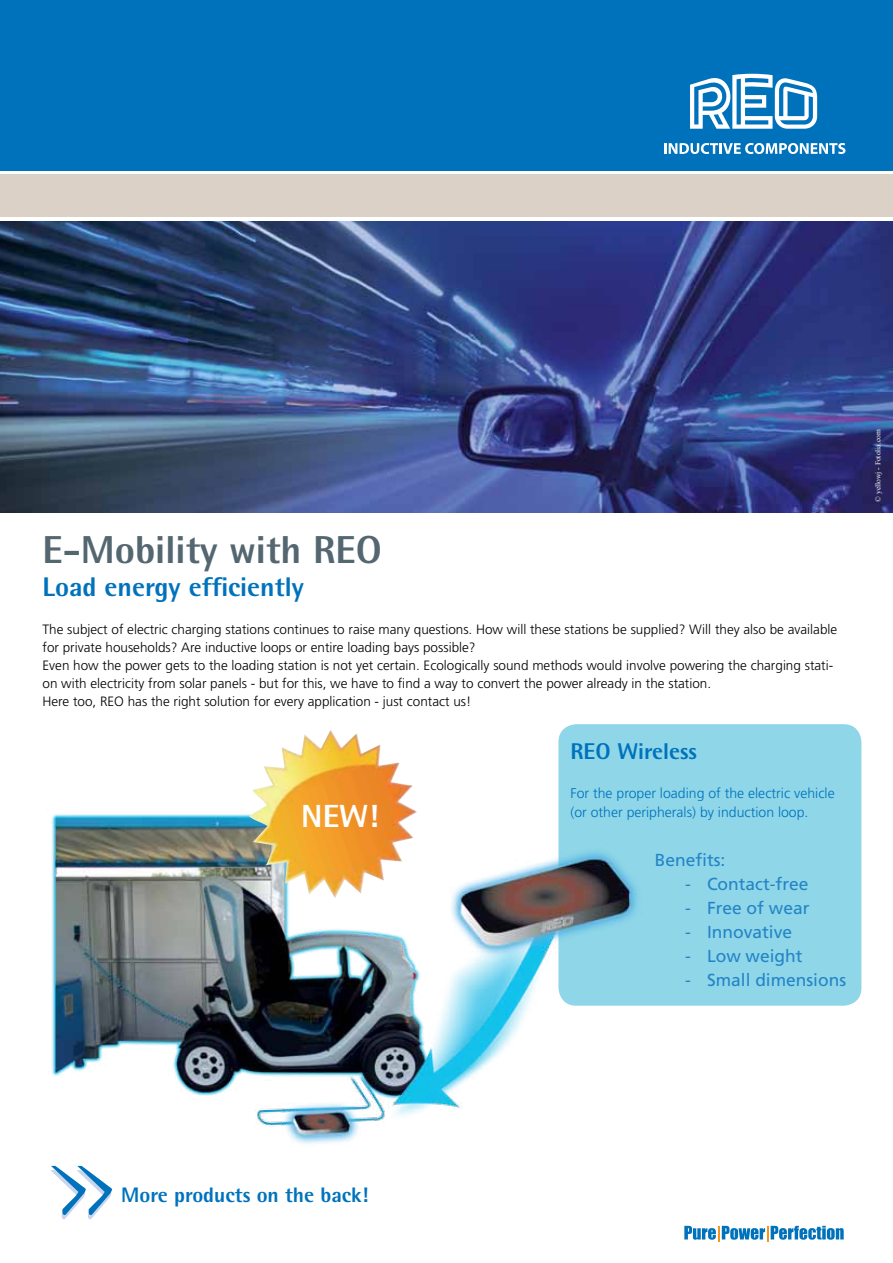
<style>
.page{position:relative;width:893px;height:1263px;background:#fff}
.page>*{position:absolute;margin:0;border:0;box-sizing:border-box;transform-origin:0 0}
.t1{font:800 39px "Rotis Semi Sans";color:#546670}
.t2{font:800 31.95px "Rotis Semi Sans";color:#fff}
.t3{font:800 27px "Rotis Semi Sans";color:#0072bc}
.t4{font:800 22.8px "Rotis Semi Sans";color:#0072bc}
.t5{font:800 21px "Rotis Semi Sans";color:#0072bc}
.t6{font:17.4px "Frutiger";color:#2484c6}
.t7{font:300 14.1px/19.4px "Frutiger";color:#0072bc}
.t8{font:300 13.5px/18px "Frutiger";color:#000}
.t9{font:7.5px "Times New Roman";color:#fff}
</style>
<div class="page">
<div style="left:0;top:0;width:893px;height:170px;background:#0072bc"></div>
<div style="left:0;top:174px;width:893px;height:43px;background:#dcd1c6"></div>
<svg style="left:664px;top:143px;width:181px;height:11px"></svg>
<svg style="left:690px;top:73px;width:127px;height:56px"></svg>
<svg style="left:684px;top:1226px;width:160px;height:16px"></svg>
<img style="left:0;top:221px;width:893px;height:291px">
<svg style="left:61px;top:1203px;width:44px;height:16px"></svg>
<div style="left:558px;top:724px;width:303px;height:282px;background:#8ed6e8;border-radius:18px"></div>
<img style="left:50px;top:801px;width:591px;height:402px">
<img style="left:249px;top:730px;width:168px;height:168px">
<h1 class="t1" style="left:43px;top:525px;width:341px">E-Mobility with REO</h1>
<h3 class="t3" style="left:43px;top:570px;width:263px">Load energy efficiently</h3>
<p class="t8" style="left:43px;top:620px;width:796px">The subject of electric charging stations continues to raise many questions. How will these stations be supplied? Will they also be available for private households? Are inductive loops or entire loading bays possible?<br>Even how the power gets to the loading station is not yet certain. Ecologically sound methods would involve powering the charging stati&shy;on with electricity from solar panels - but for this, we have to find a way to convert the power already in the station.<br>Here too, REO has the right solution for every application - just contact us!</p>
<h2 class="t2" style="left:301px;top:796px;width:79px">NEW!</h2>
<h3 class="t4" style="left:570px;top:737px;width:128px">REO Wireless</h3>
<p class="t7" style="left:570px;top:783px;width:266px">For the proper loading of the electric vehicle (or other peripherals) by induction loop.</p>
<p class="t6" style="left:655px;top:850px;width:72px">Benefits:</p>
<p class="t6" style="left:685px;top:874px;width:125px">- Contact-free</p>
<p class="t6" style="left:685px;top:898px;width:126px">- Free of wear</p>
<p class="t6" style="left:685px;top:922px;width:108px">- Innovative</p>
<p class="t6" style="left:685px;top:946px;width:119px">- Low weight</p>
<p class="t6" style="left:685px;top:970px;width:163px">- Small dimensions</p>
<p class="t9" style="left:873px;top:502px;width:74px;rotate:-90deg">© yellowj - Fotolia.com</p>
<h3 class="t5" style="left:121px;top:1182px;width:249px">More products on the back!</h3>
</div>
